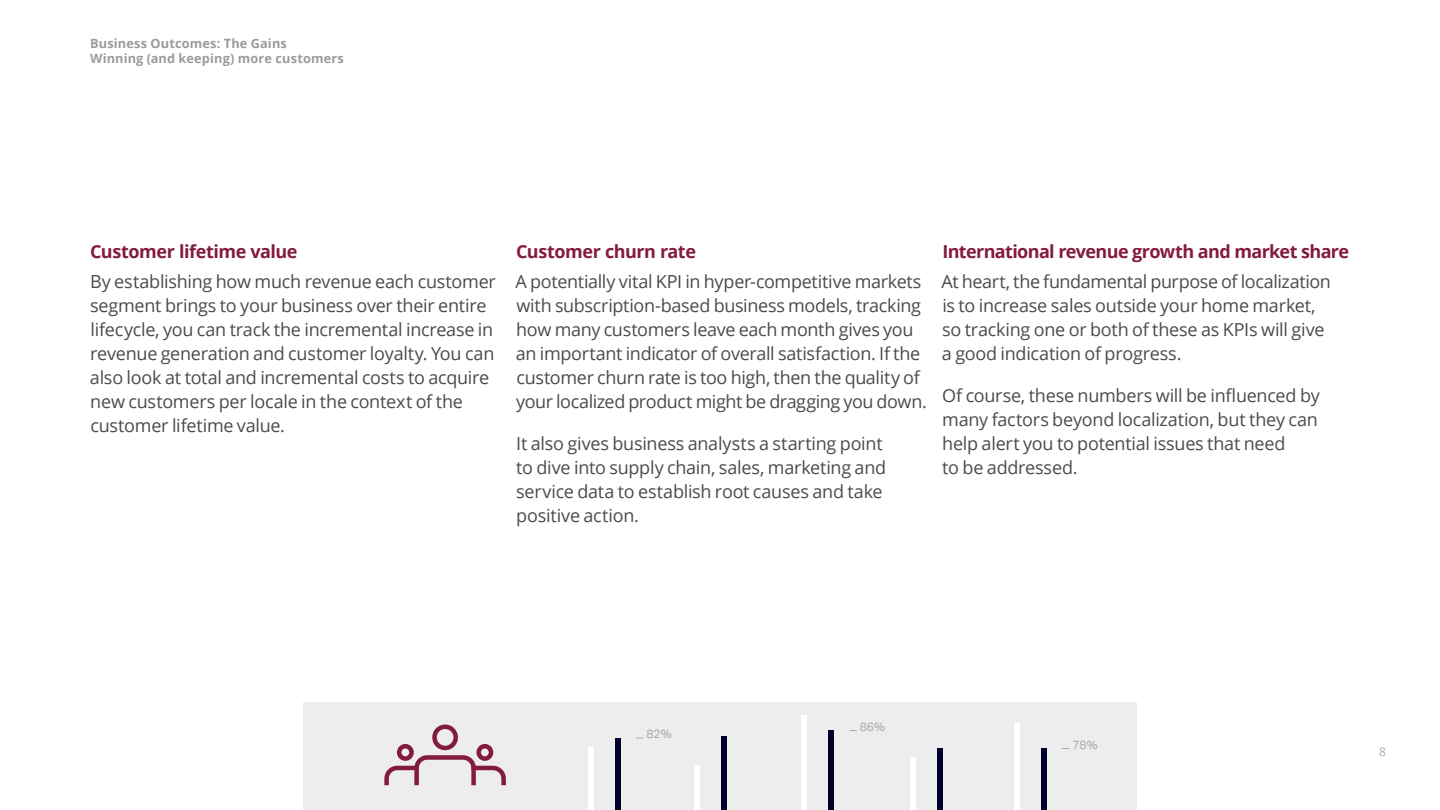
<style>
.page{position:relative;width:1440px;height:810px;background:#fff}
.page>*{position:absolute;margin:0;border:0;box-sizing:border-box;transform-origin:0 0}
.Body{font:18px/24px "Open Sans";letter-spacing:-.015em;color:#4b4b4c}
.Sub_Title{font:700 18px "Open Sans";letter-spacing:-.03em;color:#831b3e}
.Breadcrumb_Title_Pag{font:700 12.75px/15px "Open Sans";letter-spacing:.015em;color:#9b9b9b}
.t1{font:12px "Aktiv Grotesk";color:#aaa}
.t2{font:12px "Open Sans";color:#aaa}
</style>
<div class="page">
<div style="left:303px;top:702px;width:834px;height:108px;background:#ededed"></div>
<div style="left:588px;top:747px;width:6px;height:63px;background:#fff"></div>
<div style="left:615px;top:738px;width:6px;height:72px;background:#00002d"></div>
<div style="left:910px;top:758px;width:6px;height:52px;background:#fff"></div>
<div style="left:937px;top:748px;width:6px;height:62px;background:#00002d"></div>
<div style="left:801px;top:716px;width:6px;height:94px;background:#fff"></div>
<div style="left:828px;top:730px;width:6px;height:80px;background:#00002d"></div>
<div style="left:694px;top:765px;width:6px;height:45px;background:#fff"></div>
<div style="left:722px;top:736px;width:6px;height:74px;background:#00002d"></div>
<div style="left:1014px;top:723px;width:6px;height:87px;background:#fff"></div>
<div style="left:1041px;top:748px;width:6px;height:62px;background:#00002d"></div>
<div style="left:432px;top:725px;width:26px;height:25px;border:4px solid #831b3e;border-radius:50%"></div>
<div style="left:476px;top:744px;width:17px;height:17px;border:4px solid #831b3e;border-radius:50%"></div>
<div style="left:397px;top:744px;width:17px;height:17px;border:4px solid #831b3e;border-radius:50%"></div>
<svg style="left:384px;top:753px;width:122px;height:33px"></svg>
<p class="Breadcrumb_Title_Pag" style="left:90px;top:36px;width:255px">Business Outcomes: The Gains<br>Winning (and keeping) more customers</p>
<p class="Sub_Title" style="left:90px;top:239px;width:209px">Customer lifetime value</p>
<p class="Body" style="left:90px;top:269px;width:407px">By establishing how much revenue each customer segment brings to your business over their entire lifecycle, you can track the incremental increase in revenue generation and customer loyalty. You can also look at total and incremental costs to acquire new customers per locale in the context of the customer lifetime value.</p>
<p class="Sub_Title" style="left:516px;top:239px;width:181px">Customer churn rate</p>
<p class="Body" style="left:516px;top:269px;width:413px">A potentially vital KPI in hyper-competitive markets with subscription-based business models, tracking how many customers leave each month gives you an important indicator of overall satisfaction. If the customer churn rate is too high, then the quality of your localized product might be dragging you down.</p>
<p class="Body" style="left:516px;top:431px;width:372px">It also gives business analysts a starting point to dive into supply chain, sales, marketing and service data to establish root causes and take positive action.</p>
<p class="Sub_Title" style="left:942px;top:239px;width:408px">International revenue growth and market share</p>
<p class="Body" style="left:942px;top:269px;width:391px">At heart, the fundamental purpose of localization is to increase sales outside your home market, so tracking one or both of these as KPIs will give a good indication of progress.</p>
<p class="Body" style="left:942px;top:383px;width:379px">Of course, these numbers will be influenced by many factors beyond localization, but they can help alert you to potential issues that need<br>to be addressed.</p>
<p class="t1" style="left:646px;top:727px;width:27px">82%</p>
<p class="t1" style="left:860px;top:719px;width:27px">86%</p>
<p class="t1" style="left:1072px;top:737px;width:27px">78%</p>
<p class="t2" style="left:1379px;top:743px;width:8px">8</p>
</div>
